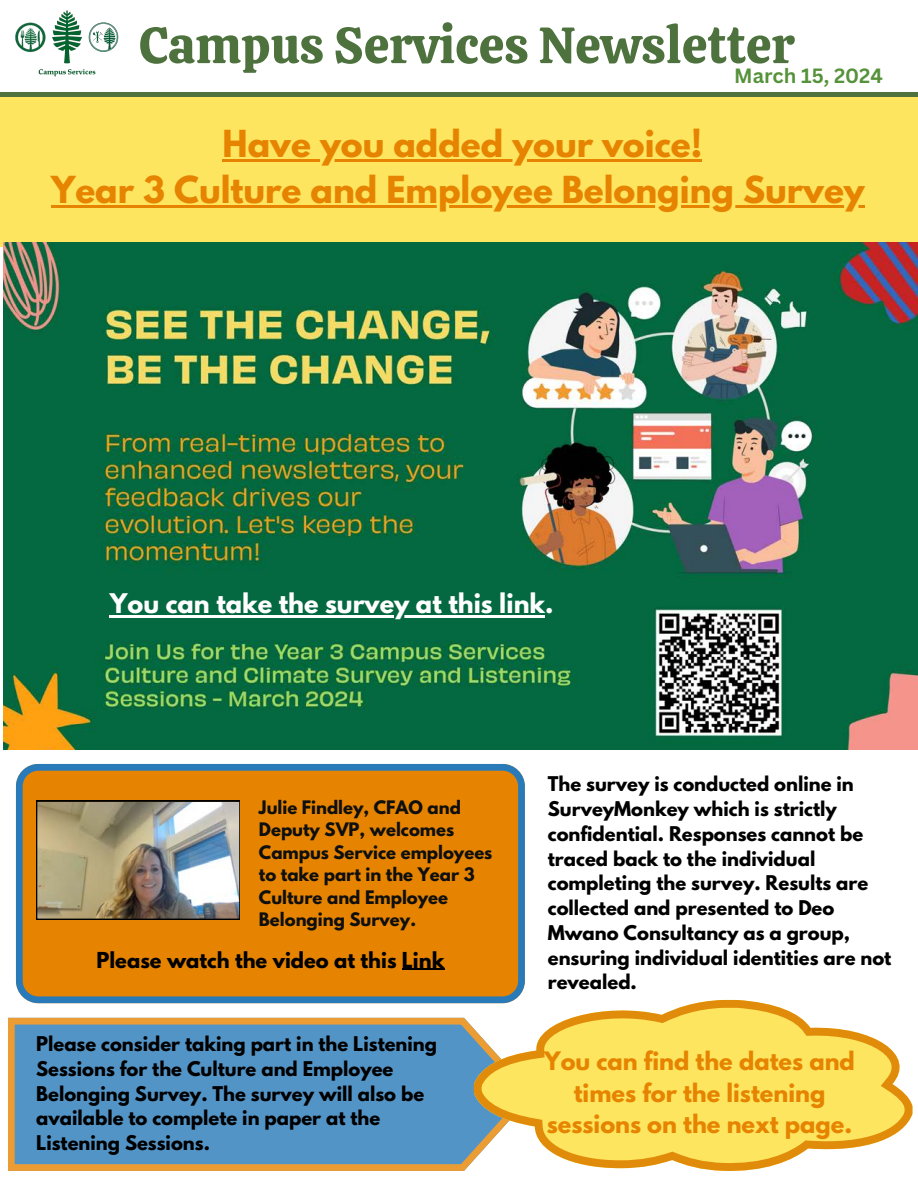
<style>
.page{position:relative;width:918px;height:1188px;background:#fff}
.page>*{position:absolute;margin:0;border:0;box-sizing:border-box;transform-origin:0 0}
.t1{font:51px "Calistoga";color:#4e723e}
.t2{font:700 33px "League Spartan";color:#e68401}
.t3{font:700 24px "League Spartan";color:#fff}
.t4{font:700 22.5px/31.5px "League Spartan";color:#e68401;text-align:center}
.t5{font:700 20.1px "Canva Sans";color:#55923a}
.t6{font:700 19.5px "League Spartan";color:#000}
.t7{font:700 18px/24.8px "League Spartan";color:#000}
.t8{font:700 16.5px/22.5px "League Spartan";color:#0f0f0f}
</style>
<div class="page">
<img style="left:16px;top:11px;width:102px;height:66px">
<div style="left:0;top:92px;width:918px;height:5px;background:#4e723e"></div>
<div style="left:0;top:97px;width:918px;height:150px;background:#fde55f"></div>
<img style="left:3px;top:242px;width:915px;height:508px">
<svg style="left:16px;top:764px;width:508px;height:239px;background:#d28314"></svg>
<img style="left:36px;top:801px;width:204px;height:119px">
<hr style="left:402px;top:969px;width:42px;height:1px;background:#000">
<svg style="left:8px;top:1018px;width:466px;height:153px;background:#6294b8"></svg>
<svg style="left:474px;top:1000px;width:438px;height:171px"></svg>
<hr style="left:223px;top:159px;width:479px;height:2px;background:#e68401">
<hr style="left:51px;top:205px;width:814px;height:3px;background:#e68401">
<hr style="left:110px;top:615px;width:435px;height:2px;background:#fff">
<h1 class="t1" style="left:139px;top:12px;width:657px">Campus Services Newsletter</h1>
<h4 class="t5" style="left:734px;top:61px;width:150px">March 15, 2024</h4>
<p class="t2" style="left:223px;top:127px;width:481px">Have you added your voice!</p>
<h4 class="t2" style="left:51px;top:173px;width:815px">Year 3 Culture and Employee Belonging Survey</h4>
<h3 class="t3" style="left:110px;top:591px;width:445px">You can take the survey at this link.</h3>
<h3 class="t8" style="left:259px;top:798px;width:235px">Julie Findley, CFAO and<br>Deputy SVP, welcomes<br>Campus Service employees to take part in the Year 3<br>Culture and Employee<br>Belonging Survey.</h3>
<p class="t6" style="left:97px;top:950px;width:349px">Please watch the video at this Link</p>
<p class="t7" style="left:36px;top:1034px;width:402px">Please consider taking part in the Listening Sessions for the Culture and Employee Belonging Survey. The survey will also be available to complete in paper at the Listening Sessions.</p>
<p class="t7" style="left:548px;top:774px;width:345px">The survey is conducted online in<br>SurveyMonkey which is strictly confidential. Responses cannot be traced back to the individual completing the survey. Results are collected and presented to Deo<br>Mwano Consultancy as a group, ensuring individual identities are not revealed.</p>
<p class="t4" style="left:544px;top:1048px;width:312px">You can find the dates and times for the listening sessions on the next page.</p>
</div>
